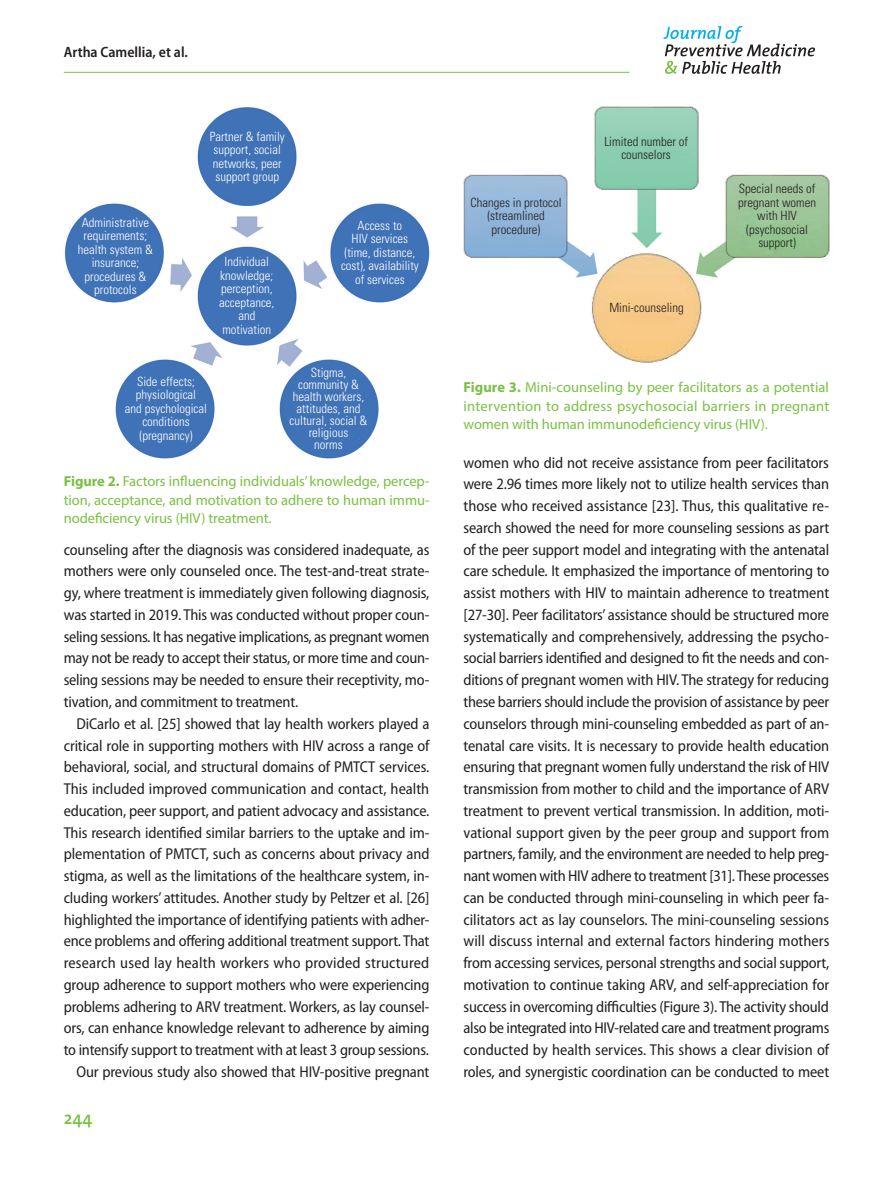
<style>
.page{position:relative;width:893px;height:1191px;background:#fff}
.page>*{position:absolute;margin:0;border:0;box-sizing:border-box;transform-origin:0 0}
.t1{font:600 18px "The Mix";color:#79c142}
.jpmph_본문{font:semi-condensed 15.75px/21.8px "Myriad Pro";letter-spacing:-.01em;color:#231f20;text-align:justify}
.t2{font:600 semi-condensed 15px "Myriad Pro";color:#231f20}
.jpmph_표그림캡션{font:14.55px/18.8px "Myriad Pro";letter-spacing:-.005em;color:#79c142;text-align:justify}
.그림지문{font:300 condensed 12.75px/13.5px "Univers LT Std";color:#fff;text-align:center}
.그림지문-2{font:300 condensed 12.75px/13.5px "Univers LT Std";color:#231f20;text-align:center}
.s1{font-weight:700}
</style>
<div class="page">
<hr style="left:64px;top:72px;width:565px;height:1px;background:#79c142">
<svg style="left:663px;top:26px;width:152px;height:48px"></svg>
<img style="left:64px;top:107px;width:365px;height:352px">
<img style="left:463px;top:106px;width:366px;height:256px">
<p class="t2" style="left:64px;top:43px;width:126px">Artha Camellia, et al.</p>
<p class="그림지문" style="left:82px;top:215px;width:69px;text-align:left">Administrative requirements;</p>
<p class="그림지문" style="left:78px;top:242px;width:77px">health system &amp;</p>
<p class="그림지문" style="left:92px;top:256px;width:49px">insurance;</p>
<p class="그림지문" style="left:85px;top:269px;width:63px">procedures &amp;</p>
<p class="그림지문" style="left:94px;top:283px;width:44px">protocols</p>
<p class="그림지문" style="left:210px;top:130px;width:77px">Partner &amp; family</p>
<p class="그림지문" style="left:214px;top:143px;width:69px">support, social</p>
<p class="그림지문" style="left:213px;top:157px;width:70px">networks, peer</p>
<p class="그림지문" style="left:215px;top:170px;width:65px">support group</p>
<p class="그림지문" style="left:225px;top:255px;width:46px">Individual</p>
<p class="그림지문" style="left:220px;top:268px;width:55px">knowledge;</p>
<p class="그림지문" style="left:221px;top:282px;width:53px">perception,</p>
<p class="그림지문" style="left:219px;top:295px;width:57px">acceptance,</p>
<p class="그림지문" style="left:238px;top:309px;width:18px">and</p>
<p class="그림지문" style="left:222px;top:322px;width:50px">motivation</p>
<p class="그림지문" style="left:358px;top:219px;width:46px">Access to</p>
<p class="그림지문" style="left:352px;top:232px;width:58px">HIV services</p>
<p class="그림지문" style="left:345px;top:246px;width:72px">(time, distance,</p>
<p class="그림지문" style="left:341px;top:259px;width:79px">cost), availability</p>
<p class="그림지문" style="left:355px;top:273px;width:51px">of services</p>
<p class="그림지문" style="left:137px;top:374px;width:60px">Side effects;</p>
<p class="그림지문" style="left:136px;top:388px;width:62px">physiological</p>
<p class="그림지문" style="left:125px;top:401px;width:84px">and psychological conditions</p>
<p class="그림지문" style="left:139px;top:428px;width:55px">(pregnancy)</p>
<p class="그림지문" style="left:311px;top:365px;width:37px">Stigma,</p>
<p class="그림지문" style="left:298px;top:377px;width:62px">community &amp;</p>
<p class="그림지문" style="left:293px;top:389px;width:73px">health workers,</p>
<p class="그림지문" style="left:290px;top:402px;width:79px;line-height:12px">attitudes, and cultural, social &amp; religious</p>
<p class="그림지문" style="left:314px;top:437px;width:30px">norms</p>
<p class="jpmph_표그림캡션" style="left:64px;top:471px;width:367px"><span class="s1">Figure 2.</span> Factors influencing individuals’ knowledge, percep&shy;tion, acceptance, and motivation to adhere to human immu&shy;nodeficiency virus (HIV) treatment.</p>
<p class="jpmph_본문" style="left:64px;top:539px;width:367px">counseling after the diagnosis was considered inadequate, as mothers were only counseled once. The test-and-treat strate&shy;gy, where treatment is immediately given following diagnosis, was started in 2019. This was conducted without proper coun&shy;seling sessions. It has negative implications, as pregnant women may not be ready to accept their status, or more time and coun&shy;seling sessions may be needed to ensure their receptivity, mo&shy;tivation, and commitment to treatment.</p>
<p class="jpmph_본문" style="left:64px;top:713px;width:367px;text-indent:13px">DiCarlo et al. [25] showed that lay health workers played a critical role in supporting mothers with HIV across a range of behavioral, social, and structural domains of PMTCT services.<br>This included improved communication and contact, health education, peer support, and patient advocacy and assistance.<br>This research identified similar barriers to the uptake and im&shy;plementation of PMTCT, such as concerns about privacy and stigma, as well as the limitations of the healthcare system, in&shy;cluding workers’ attitudes. Another study by Peltzer et al. [26] highlighted the importance of identifying patients with adher&shy;ence problems and offering additional treatment support. That research used lay health workers who provided structured group adherence to support mothers who were experiencing problems adhering to ARV treatment. Workers, as lay counsel&shy;ors, can enhance knowledge relevant to adherence by aiming to intensify support to treatment with at least 3 group sessions.</p>
<p class="jpmph_본문" style="left:77px;top:1061px;width:354px">Our previous study also showed that HIV-positive pregnant</p>
<p class="t1" style="left:64px;top:1103px;width:30px">244</p>
<p class="그림지문-2" style="left:470px;top:195px;width:93px">Changes in protocol (streamlined</p>
<p class="그림지문-2" style="left:492px;top:222px;width:50px">procedure)</p>
<p class="그림지문-2" style="left:604px;top:135px;width:85px">Limited number of counselors</p>
<p class="그림지문-2" style="left:609px;top:300px;width:76px">Mini-counseling</p>
<p class="그림지문-2" style="left:739px;top:182px;width:78px">Special needs of</p>
<p class="그림지문-2" style="left:738px;top:195px;width:79px">pregnant women</p>
<p class="그림지문-2" style="left:757px;top:209px;width:41px">with HIV</p>
<p class="그림지문-2" style="left:746px;top:222px;width:63px">(psychosocial</p>
<p class="그림지문-2" style="left:758px;top:236px;width:39px">support)</p>
<p class="jpmph_표그림캡션" style="left:463px;top:377px;width:367px"><span class="s1">Figure 3.</span> Mini-counseling by peer facilitators as a potential intervention to address psychosocial barriers in pregnant women with human immunodeficiency virus (HIV).</p>
<p class="jpmph_본문" style="left:463px;top:452px;width:367px">women who did not receive assistance from peer facilitators were 2.96 times more likely not to utilize health services than those who received assistance [23]. Thus, this qualitative re&shy;search showed the need for more counseling sessions as part of the peer support model and integrating with the antenatal care schedule. It emphasized the importance of mentoring to assist mothers with HIV to maintain adherence to treatment [27-30]. Peer facilitators’ assistance should be structured more systematically and comprehensively, addressing the psycho&shy;social barriers identified and designed to fit the needs and con&shy;ditions of pregnant women with HIV. The strategy for reducing these barriers should include the provision of assistance by peer counselors through mini-counseling embedded as part of an&shy;tenatal care visits. It is necessary to provide health education ensuring that pregnant women fully understand the risk of HIV transmission from mother to child and the importance of ARV treatment to prevent vertical transmission. In addition, moti&shy;vational support given by the peer group and support from partners, family, and the environment are needed to help preg&shy;nant women with HIV adhere to treatment [31]. These processes can be conducted through mini-counseling in which peer fa&shy;cilitators act as lay counselors. The mini-counseling sessions will discuss internal and external factors hindering mothers from accessing services, personal strengths and social support, motivation to continue taking ARV, and self-appreciation for success in overcoming difficulties (Figure 3). The activity should also be integrated into HIV-related care and treatment programs conducted by health services. This shows a clear division of roles, and synergistic coordination can be conducted to meet</p>
</div>
